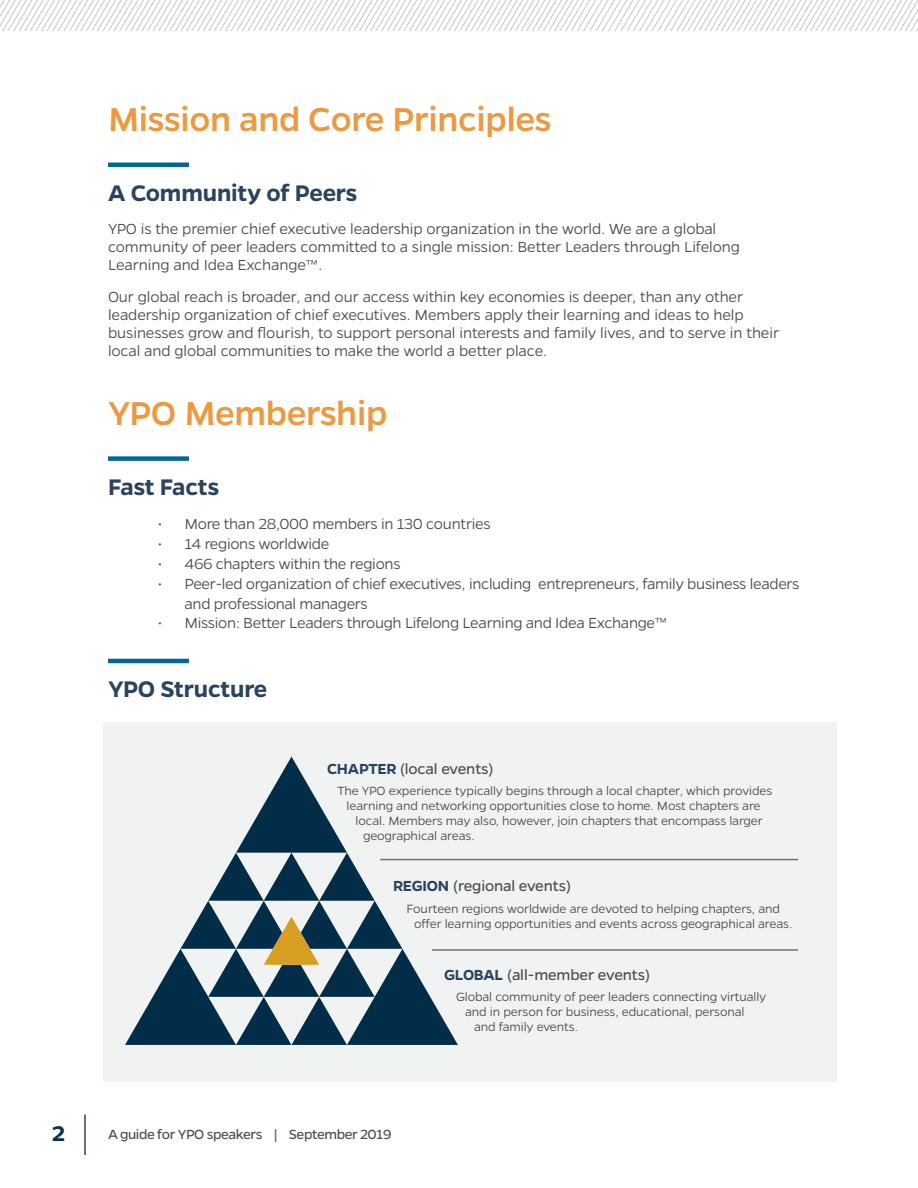
<style>
.page{position:relative;width:918px;height:1188px;background:#fff}
.page>*{position:absolute;margin:0;border:0;box-sizing:border-box;transform-origin:0 0}
.t1{font:500 37.5px "Gentona";letter-spacing:-.01em;color:#ec9a41}
.t2{font:600 25.5px "Gentona";letter-spacing:-.01em;color:#2a435e}
.t3{font:600 24px "Gentona";color:#05314e}
.t4{font:300 16.5px/18.1px "Gentona";letter-spacing:-.015em;color:#4b4c4d}
.t5{font:16.5px "Gentona";letter-spacing:-.01em;color:#4b4c4d}
.t6{font:15px "Gentona";letter-spacing:-.03em;color:#4b4c4d}
.t7{font:300 13.5px/14.9px "Gentona";letter-spacing:-.01em;color:#4b4c4d}
.s1{font-weight:600;color:#2a435e}
</style>
<div class="page">
<hr style="left:84px;top:1115px;width:2px;height:40px;background:#2a435e">
<svg style="left:0;top:0;width:918px;height:30px"></svg>
<div style="left:104px;top:722px;width:733px;height:360px;background:#f1f3f2"></div>
<hr style="left:108px;top:163px;width:81px;height:4px;background:#01669a">
<div style="left:108px;top:456px;width:81px;height:5px;background:#01669a"></div>
<hr style="left:108px;top:659px;width:81px;height:4px;background:#01669a">
<svg style="left:125px;top:757px;width:333px;height:288px"></svg>
<hr style="left:380px;top:859px;width:418px;height:1px;background:#707171">
<hr style="left:432px;top:949px;width:366px;height:2px;background:#707171">
<h1 class="t1" style="left:108px;top:98px;width:445px">Mission and Core Principles</h1>
<h2 class="t2" style="left:108px;top:178px;width:251px">A Community of Peers</h2>
<p class="t4" style="left:108px;top:219px;width:633px">YPO is the premier chief executive leadership organization in the world. We are a global community of peer leaders committed to a single mission: Better Leaders through Lifelong<br>Learning and Idea Exchange™.</p>
<p class="t4" style="left:108px;top:287px;width:673px">Our global reach is broader, and our access within key economies is deeper, than any other leadership organization of chief executives. Members apply their learning and ideas to help businesses grow and flourish, to support personal interests and family lives, and to serve in their local and global communities to make the world a better place.</p>
<h1 class="t1" style="left:108px;top:392px;width:281px">YPO Membership</h1>
<h2 class="t2" style="left:108px;top:472px;width:113px">Fast Facts</h2>
<p class="t4" style="left:158px;top:515px;width:335px">• More than 28,000 members in 130 countries</p>
<p class="t4" style="left:158px;top:535px;width:173px">• 14 regions worldwide</p>
<p class="t4" style="left:158px;top:555px;width:245px">• 466 chapters within the regions</p>
<p class="t4" style="left:184px;top:574px;width:616px;line-height:19.8px;text-indent:-27px">• Peer-led organization of chief executives, including entrepreneurs, family business leaders and professional managers</p>
<p class="t4" style="left:158px;top:614px;width:511px">• Mission: Better Leaders through Lifelong Learning and Idea Exchange™</p>
<h2 class="t2" style="left:108px;top:674px;width:161px">YPO Structure</h2>
<p class="t5" style="left:327px;top:759px;width:168px"><span class="s1">CHAPTER</span> (local events)</p>
<p class="t7" style="left:338px;top:783px;width:436px">The YPO experience typically begins through a local chapter, which provides</p>
<p class="t7" style="left:347px;top:798px;width:415px">learning and networking opportunities close to home. Most chapters are</p>
<p class="t7" style="left:356px;top:813px;width:409px">local. Members may also, however, join chapters that encompass larger</p>
<p class="t7" style="left:363px;top:828px;width:113px">geographical areas.</p>
<p class="t5" style="left:393px;top:877px;width:180px"><span class="s1">REGION</span> (regional events)</p>
<p class="t7" style="left:414px;top:901px;width:380px;text-indent:-8px">Fourteen regions worldwide are devoted to helping chapters, and offer learning opportunities and events across geographical areas.</p>
<p class="t5" style="left:444px;top:965px;width:208px"><span class="s1">GLOBAL</span> (all-member events)</p>
<p class="t7" style="left:456px;top:989px;width:312px">Global community of peer leaders connecting virtually</p>
<p class="t7" style="left:465px;top:1004px;width:281px">and in person for business, educational, personal</p>
<p class="t7" style="left:474px;top:1019px;width:106px">and family events.</p>
<h3 class="t3" style="left:52px;top:1120px;width:14px">2</h3>
<p class="t6" style="left:108px;top:1126px;width:285px">A guide for YPO speakers | September 2019</p>
</div>
